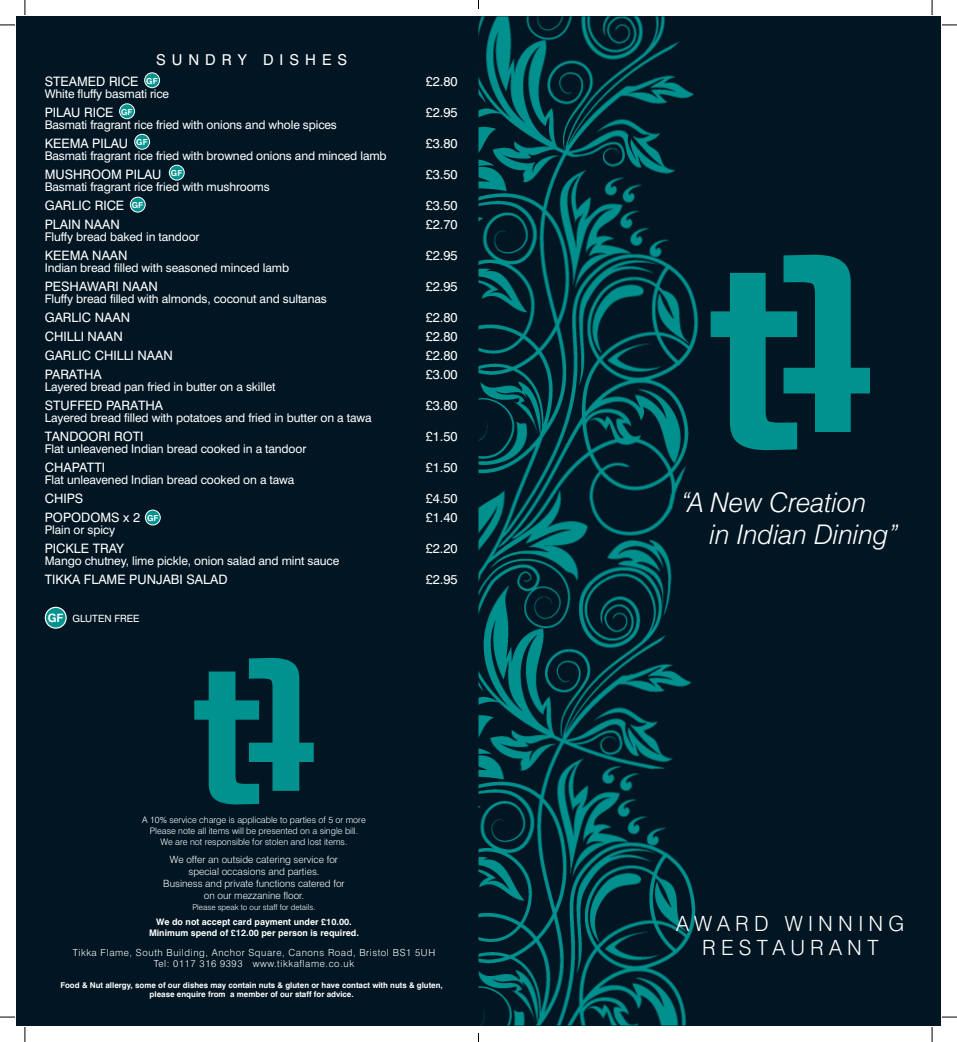
<style>
.page{position:relative;width:957px;height:1042px;background:#fff}
.page>*{position:absolute;margin:0;border:0;box-sizing:border-box;transform-origin:0 0}
.t1{font:italic 300 27px/32.5px "Swiss 721 BT";color:#fff}
.t2{font:300 21px/24px "Swiss 721 BT";letter-spacing:.25em;color:#fff;text-align:center}
.t3{font:15px "Swiss 721 BT";letter-spacing:.4em;color:#fff}
.t4{font:13px "Swiss 721 BT";color:#fff}
.t5{font:12px "Swiss 721 BT";letter-spacing:-.01em;color:#fff}
.t6{font:300 10px/12px "Swiss 721 BT";color:#fff;text-align:center}
.t7{font:10px "Swiss 721 BT";color:#fff}
.t8{font:300 9.8px/11.7px "Swiss 721 BT";letter-spacing:.06em;color:#fff;text-align:center}
.t9{font:300 9px/10.8px "Swiss 721 BT";color:#fff;text-align:center}
.t10{font:700 9px/11px "Swiss 721 BT";color:#fff;text-align:center}
.t11{font:8.3px "Swiss 721 BT Bold Rounded";letter-spacing:-.01em;color:#fff}
.t12{font:700 8px/9.6px "Swiss 721 BT";color:#fff;text-align:center}
.t13{font:300 8px "Swiss 721 BT";color:#fff}
.s1{font-family:"Swiss 721 BT Bold Rounded";font-size:11.5px}
</style>
<div class="page">
<div style="left:16px;top:16px;width:462px;height:1010px;background:#011622"></div>
<div style="left:478px;top:16px;width:463px;height:1010px;background:#011622"></div>
<img style="left:478px;top:16px;width:221px;height:1010px">
<svg style="left:711px;top:254px;width:159px;height:197px"></svg>
<svg style="left:194px;top:658px;width:120px;height:147px"></svg>
<div style="left:45px;top:607px;width:21px;height:21px;background:#00928f;border-radius:50%"></div>
<div style="left:45px;top:607px;width:22px;height:22px;border:1px solid #fff;border-radius:50%"></div>
<div style="left:145px;top:510px;width:15px;height:15px;background:#00928f;border-radius:50%"></div>
<div style="left:145px;top:510px;width:16px;height:15px;border:1px solid #fff;border-radius:50%"></div>
<div style="left:145px;top:73px;width:15px;height:15px;background:#00928f;border-radius:50%"></div>
<div style="left:144px;top:72px;width:16px;height:16px;border:1px solid #fff;border-radius:50%"></div>
<div style="left:120px;top:104px;width:15px;height:15px;background:#00928f;border-radius:50%"></div>
<div style="left:119px;top:103px;width:16px;height:16px;border:1px solid #fff;border-radius:50%"></div>
<div style="left:135px;top:134px;width:15px;height:15px;background:#00928f;border-radius:50%"></div>
<div style="left:134px;top:134px;width:16px;height:16px;border:1px solid #fff;border-radius:50%"></div>
<div style="left:169px;top:165px;width:15px;height:15px;background:#00928f;border-radius:50%"></div>
<div style="left:169px;top:165px;width:16px;height:16px;border:1px solid #fff;border-radius:50%"></div>
<div style="left:130px;top:197px;width:15px;height:15px;background:#00928f;border-radius:50%"></div>
<div style="left:130px;top:197px;width:16px;height:16px;border:1px solid #fff;border-radius:50%"></div>
<svg style="left:0;top:24px;width:15px;height:2px"></svg>
<svg style="left:942px;top:24px;width:15px;height:2px"></svg>
<svg style="left:0;top:1016px;width:15px;height:2px"></svg>
<svg style="left:942px;top:1016px;width:15px;height:2px"></svg>
<svg style="left:24px;top:0;width:2px;height:15px"></svg>
<svg style="left:24px;top:1027px;width:2px;height:15px"></svg>
<svg style="left:931px;top:0;width:2px;height:15px"></svg>
<svg style="left:931px;top:1027px;width:2px;height:15px"></svg>
<p class="t3" style="left:156px;top:50px;width:193px">SUNDRY DISHES</p>
<p class="t4" style="left:45px;top:73px;width:95px">STEAMED RICE</p>
<p class="t4" style="left:426px;top:73px;width:34px">£2.80</p>
<p class="t5" style="left:45px;top:86px;width:126px">White fluffy basmati rice</p>
<p class="t4" style="left:45px;top:104px;width:70px">PILAU RICE</p>
<p class="t4" style="left:426px;top:104px;width:34px">£2.95</p>
<p class="t5" style="left:45px;top:117px;width:294px">Basmati fragrant rice fried with onions and whole spices</p>
<p class="t4" style="left:45px;top:135px;width:85px">KEEMA PILAU</p>
<p class="t4" style="left:426px;top:135px;width:34px">£3.80</p>
<p class="t5" style="left:45px;top:148px;width:343px">Basmati fragrant rice fried with browned onions and minced lamb</p>
<p class="t4" style="left:45px;top:166px;width:118px">MUSHROOM PILAU</p>
<p class="t4" style="left:426px;top:166px;width:34px">£3.50</p>
<p class="t5" style="left:45px;top:179px;width:226px">Basmati fragrant rice fried with mushrooms</p>
<p class="t4" style="left:45px;top:197px;width:81px">GARLIC RICE</p>
<p class="t4" style="left:426px;top:197px;width:34px">£3.50</p>
<p class="t4" style="left:45px;top:216px;width:77px">PLAIN NAAN</p>
<p class="t4" style="left:426px;top:216px;width:34px">£2.70</p>
<p class="t5" style="left:45px;top:229px;width:156px">Fluffy bread baked in tandoor</p>
<p class="t4" style="left:45px;top:247px;width:84px">KEEMA NAAN</p>
<p class="t4" style="left:426px;top:247px;width:34px">£2.95</p>
<p class="t5" style="left:45px;top:260px;width:246px">Indian bread filled with seasoned minced lamb</p>
<p class="t4" style="left:45px;top:278px;width:114px">PESHAWARI NAAN</p>
<p class="t4" style="left:426px;top:278px;width:34px">£2.95</p>
<p class="t5" style="left:45px;top:291px;width:283px">Fluffy bread filled with almonds, coconut and sultanas</p>
<p class="t4" style="left:45px;top:309px;width:87px">GARLIC NAAN</p>
<p class="t4" style="left:426px;top:309px;width:34px">£2.80</p>
<p class="t4" style="left:45px;top:328px;width:80px">CHILLI NAAN</p>
<p class="t4" style="left:426px;top:328px;width:34px">£2.80</p>
<p class="t4" style="left:45px;top:347px;width:130px">GARLIC CHILLI NAAN</p>
<p class="t4" style="left:426px;top:347px;width:34px">£2.80</p>
<p class="t4" style="left:45px;top:366px;width:59px">PARATHA</p>
<p class="t4" style="left:426px;top:366px;width:34px">£3.00</p>
<p class="t5" style="left:45px;top:379px;width:232px">Layered bread pan fried in butter on a skillet</p>
<p class="t4" style="left:45px;top:397px;width:120px">STUFFED PARATHA</p>
<p class="t4" style="left:426px;top:397px;width:34px">£3.80</p>
<p class="t5" style="left:45px;top:410px;width:328px">Layered bread filled with potatoes and fried in butter on a tawa</p>
<p class="t4" style="left:45px;top:428px;width:100px">TANDOORI ROTI</p>
<p class="t4" style="left:426px;top:428px;width:34px">£1.50</p>
<p class="t5" style="left:45px;top:441px;width:263px">Flat unleavened Indian bread cooked in a tandoor</p>
<p class="t4" style="left:45px;top:459px;width:62px">CHAPATTI</p>
<p class="t4" style="left:426px;top:459px;width:34px">£1.50</p>
<p class="t5" style="left:45px;top:472px;width:251px">Flat unleavened Indian bread cooked on a tawa</p>
<p class="t4" style="left:45px;top:490px;width:40px">CHIPS</p>
<p class="t4" style="left:426px;top:490px;width:34px">£4.50</p>
<p class="t4" style="left:45px;top:509px;width:97px">POPODOMS x 2</p>
<p class="t4" style="left:426px;top:509px;width:34px">£1.40</p>
<p class="t5" style="left:45px;top:522px;width:72px">Plain or spicy</p>
<p class="t4" style="left:45px;top:540px;width:81px">PICKLE TRAY</p>
<p class="t4" style="left:426px;top:540px;width:34px">£2.20</p>
<p class="t5" style="left:45px;top:553px;width:296px">Mango chutney, lime pickle, onion salad and mint sauce</p>
<p class="t4" style="left:45px;top:571px;width:184px">TIKKA FLAME PUNJABI SALAD</p>
<p class="t4" style="left:426px;top:571px;width:34px">£2.95</p>
<p class="t11" style="left:146px;top:75px;width:13px">GF</p>
<p class="t11" style="left:121px;top:106px;width:13px">GF</p>
<p class="t11" style="left:136px;top:137px;width:13px">GF</p>
<p class="t11" style="left:171px;top:168px;width:13px">GF</p>
<p class="t11" style="left:132px;top:200px;width:13px">GF</p>
<p class="t11" style="left:147px;top:513px;width:13px">GF</p>
<p class="t7" style="left:48px;top:612px;width:93px"><span class="s1">GF</span> GLUTEN FREE</p>
<p class="t9" style="left:142px;top:814px;width:225px">A 10% service charge is applicable to parties of 5 or more<br>Please note all items will be presented on a single bill.<br>We are not responsible for stolen and lost items.</p>
<p class="t6" style="left:163px;top:853px;width:183px">We offer an outside catering service for special occasions and parties.<br>Business and private functions catered for on our mezzanine floor.</p>
<p class="t13" style="left:192px;top:902px;width:125px">Please speak to our staff for details.</p>
<p class="t10" style="left:149px;top:916px;width:212px">We do not accept card payment under £10.00.<br>Minimum spend of £12.00 per person is required.</p>
<p class="t8" style="left:73px;top:946px;width:364px">Tikka Flame, South Building, Anchor Square, Canons Road, Bristol BS1 5UH<br>Tel: 0117 316 9393 www.tikkaflame.co.uk</p>
<p class="t12" style="left:61px;top:980px;width:384px">Food &amp; Nut allergy, some of our dishes may contain nuts &amp; gluten or have contact with nuts &amp; gluten, please enquire from a member of our staff for advice.</p>
<h1 class="t1" style="left:710px;top:486px;width:190px;text-indent:-29px">“A New Creation<br>in Indian Dining”</h1>
<h2 class="t2" style="left:676px;top:912px;width:230px">AWARD WINNING<br>RESTAURANT</h2>
</div>
